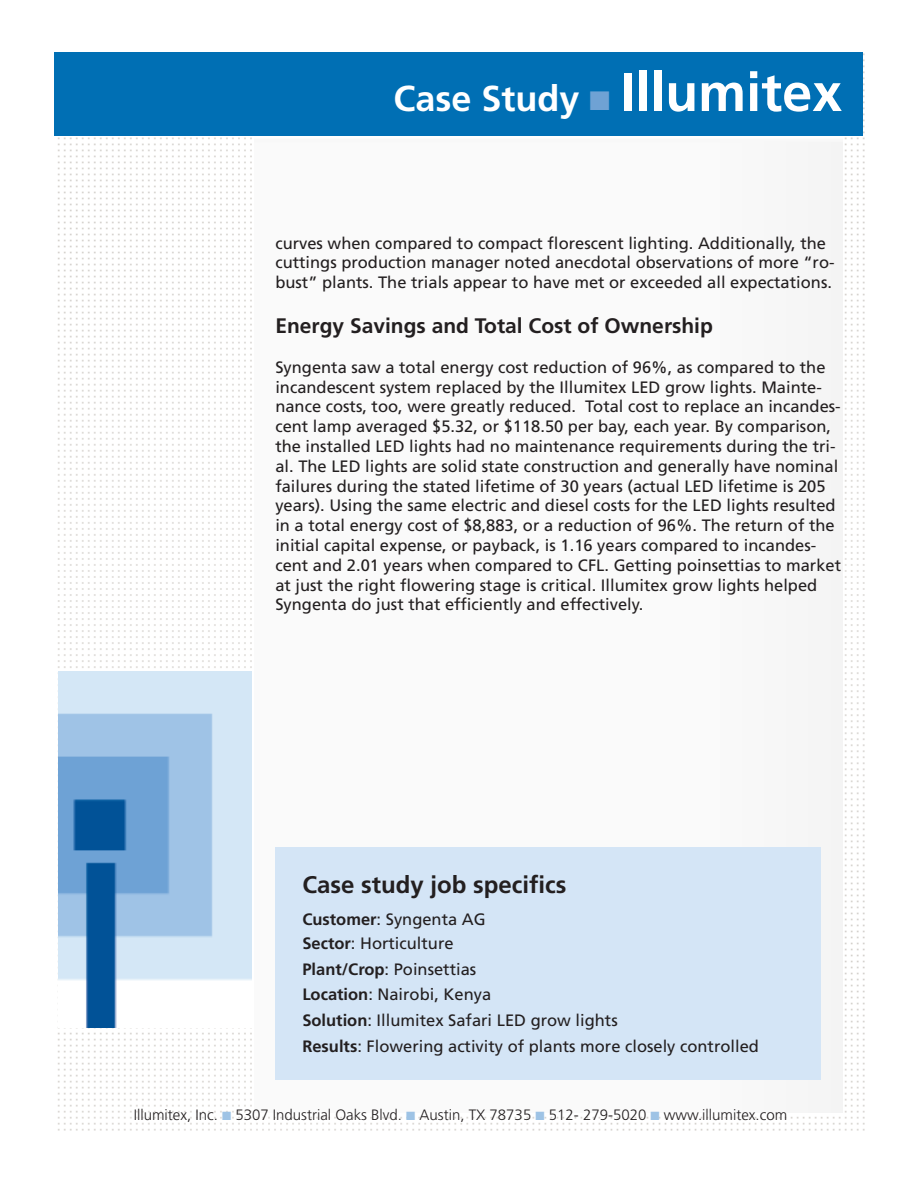
<style>
.page{position:relative;width:918px;height:1188px;background:#fff}
.page>*{position:absolute;margin:0;border:0;box-sizing:border-box;transform-origin:0 0}
.t1{font:700 36px "Frutiger";color:#fff}
.t2{font:700 24px "Frutiger";color:#231f20}
.t3{font:700 21px "Frutiger";color:#231f20}
.t4{font:16.5px/19.8px "Frutiger";color:#231f20}
.t5{font:300 15px "Frutiger";color:#231f20}
.s1{color:#6fa2d4}
.s2{font-size:54px}
.s3{font-weight:700}
.s4{color:#9ec3e5}
</style>
<div class="page">
<img style="left:56px;top:52px;width:809px;height:1079px">
<img style="left:254px;top:135px;width:588px;height:977px">
<div style="left:275px;top:847px;width:546px;height:233px;background:#d4e5f6"></div>
<div style="left:54px;top:52px;width:808px;height:83px;background:#006fb4"></div>
<img style="left:59px;top:672px;width:193px;height:356px">
<p class="t1" style="left:656px;top:62px;width:188px">Case Study</p>
<p class="t1" style="left:394px;top:77px;width:450px">Case Study <span class="s1">■</span> <span class="s2">Illumitex</span></p>
<p class="t4" style="left:275px;top:233px;width:561px">curves when compared to compact florescent lighting. Additionally, the cuttings production manager noted anecdotal observations of more “ro&shy;bust” plants. The trials appear to have met or exceeded all expectations.</p>
<p class="t3" style="left:275px;top:314px;width:439px">Energy Savings and Total Cost of Ownership</p>
<p class="t4" style="left:275px;top:357px;width:567px">Syngenta saw a total energy cost reduction of 96%, as compared to the incandescent system replaced by the Illumitex LED grow lights. Mainte&shy;nance costs, too, were greatly reduced. Total cost to replace an incandes&shy;cent lamp averaged $5.32, or $118.50 per bay, each year. By comparison, the installed LED lights had no maintenance requirements during the tri&shy;al. The LED lights are solid state construction and generally have nominal failures during the stated lifetime of 30 years (actual LED lifetime is 205 years). Using the same electric and diesel costs for the LED lights resulted in a total energy cost of $8,883, or a reduction of 96%. The return of the initial capital expense, or payback, is 1.16 years compared to incandes&shy;cent and 2.01 years when compared to CFL. Getting poinsettias to market at just the right flowering stage is critical. Illumitex grow lights helped Syngenta do just that efficiently and effectively.</p>
<p class="t2" style="left:302px;top:870px;width:265px">Case study job specifics</p>
<p class="t4" style="left:302px;top:909px;width:185px"><span class="s3">Customer</span>: Syngenta AG</p>
<p class="t4" style="left:302px;top:933px;width:153px"><span class="s3">Sector</span>: Horticulture</p>
<p class="t4" style="left:302px;top:959px;width:175px"><span class="s3">Plant/Crop</span>: Poinsettias</p>
<p class="t4" style="left:302px;top:985px;width:190px"><span class="s3">Location</span>: Nairobi, Kenya</p>
<p class="t4" style="left:302px;top:1010px;width:317px"><span class="s3">Solution</span>: Illumitex Safari LED grow lights</p>
<p class="t4" style="left:302px;top:1036px;width:458px"><span class="s3">Results</span>: Flowering activity of plants more closely controlled</p>
<p class="t5" style="left:134px;top:1106px;width:655px">Illumitex, Inc. <span class="s4">■</span> 5307 Industrial Oaks Blvd. <span class="s4">■</span> Austin, TX 78735 <span class="s4">■</span> 512- 279-5020 <span class="s4">■</span> www.illumitex.com</p>
</div>
